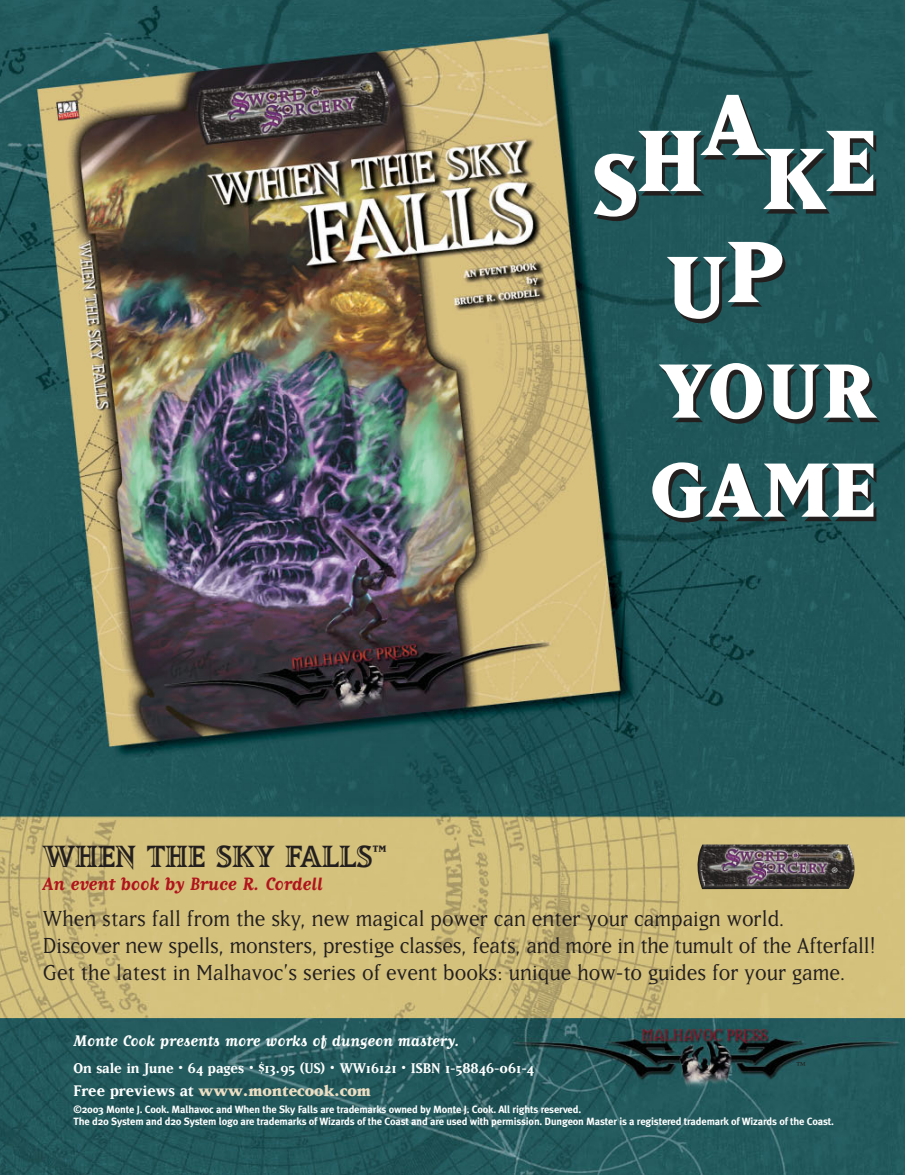
<style>
.page{position:relative;width:905px;height:1175px;background:#fff}
.page>*{position:absolute;margin:0;border:0;box-sizing:border-box;transform-origin:0 0}
.t1{font:800 102px/109.5px "Matrix";color:#fff}
.t2{font:800 90px/99px "Matrix";letter-spacing:.03em;color:#fff}
.t3{font:800 36px "Matrix Inline";color:#231f1f}
.t4{font:25.5px/27px "Matrix";color:#231f1f}
.t5{font:700 21px "Matrix Script";color:#b1141c}
.t6{font:700 18px "Matrix Script";color:#fff}
.t7{font:800 18px "Matrix";color:#ecdec2}
.t8{font:500 18px "Vendetta";color:#231f1f}
.t9{font:700 16.5px "Matrix";color:#fff}
.t10{font:500 13.5px "Vendetta";color:#fff}
.t11{font:700 10.5px/12px "Meta Plus";letter-spacing:-.015em;color:#fff}
.s1{font-weight:700;color:#fff}
</style>
<div class="page">
<img style="left:0;top:0;width:904px;height:1174px">
<img style="left:696px;top:844px;width:160px;height:45px">
<h1 class="t1" style="left:592px;top:101px;width:172px">SHA</h1>
<h1 class="t1" style="left:666px;top:110px;width:210px;text-indent:96px">KE<br>UP</h1>
<h2 class="t2" style="left:650px;top:337px;width:226px">YOUR<br>GAME</h2>
<h3 class="t3" style="left:43px;top:834px;width:345px">WHEN THE SKY FALLS<sup>™</sup></h3>
<h3 class="t5" style="left:43px;top:870px;width:281px">An event book by Bruce R. Cordell</h3>
<p class="t4" style="left:43px;top:903px;width:835px">When stars fall from the sky, new magical power can enter your campaign world.<br>Discover new spells, monsters, prestige classes, feats, and more in the tumult of the Afterfall!<br>Get the latest in Malhavoc’s series of event books: unique how-to guides for your game.</p>
<p class="t10" style="left:831px;top:863px;width:8px">®</p>
<h3 class="t6" style="left:74px;top:1029px;width:388px">Monte Cook presents more works of dungeon mastery.</h3>
<h3 class="t9" style="left:74px;top:1057px;width:462px">On sale in June • 64 pages • $13.95 (US) • WW16121 • ISBN 1-58846-061-4</h3>
<h3 class="t7" style="left:74px;top:1078px;width:299px"><span class="s1">Free previews at</span> www.montecook.com</h3>
<p class="t11" style="left:74px;top:1104px;width:762px">©2003 Monte J. Cook. Malhavoc and When the Sky Falls are trademarks owned by Monte J. Cook. All rights reserved.<br>The d20 System and d20 System logo are trademarks of Wizards of the Coast and are used with permission. Dungeon Master is a registered trademark of Wizards of the Coast.</p>
<h3 class="t8" style="left:796px;top:1055px;width:11px">™</h3>
</div>
